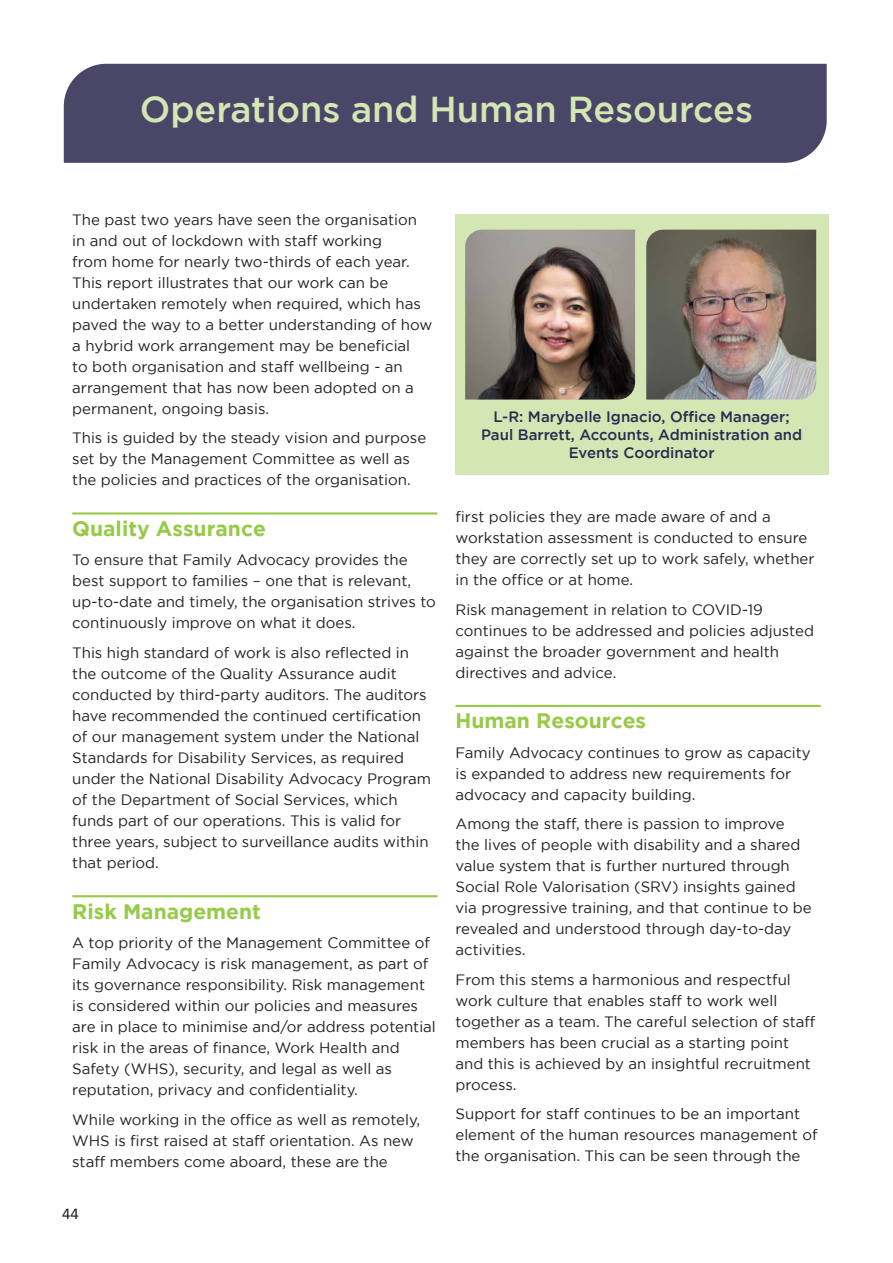
<style>
.page{position:relative;width:893px;height:1263px;background:#fff}
.page>*{position:absolute;margin:0;border:0;box-sizing:border-box;transform-origin:0 0}
.MAIN_HEADING{font:500 36px "Gotham";color:#d3e6b3}
.SUB_HEADING{font:700 21px "Gotham";color:#97ca49}
.t1{font:16.5px "Calibri";color:#231f20}
.TEXT{font:15px/21px "Gotham";color:#231f20}
.staff_and_photo_capt{font:500 15px/18px "Gotham";color:#2a2b51;text-align:center}
</style>
<div class="page">
<div style="left:64px;top:64px;width:763px;height:99px;background:#4a4667"></div>
<hr style="left:72px;top:512px;width:365px;height:2px;background:#97ca49">
<hr style="left:72px;top:895px;width:365px;height:2px;background:#97ca49">
<hr style="left:455px;top:705px;width:366px;height:2px;background:#97ca49">
<div style="left:455px;top:215px;width:374px;height:260px;background:#d3e6b3"></div>
<img style="left:465px;top:230px;width:170px;height:170px">
<img style="left:646px;top:230px;width:170px;height:170px">
<p class="MAIN_HEADING" style="left:140px;top:88px;width:615px">Operations and Human Resources</p>
<p class="TEXT" style="left:72px;top:209px;width:361px">The past two years have seen the organisation in and out of lockdown with staff working<br>from home for nearly two-thirds of each year.<br>This report illustrates that our work can be undertaken remotely when required, which has paved the way to a better understanding of how a hybrid work arrangement may be beneficial<br>to both organisation and staff wellbeing - an arrangement that has now been adopted on a permanent, ongoing basis.</p>
<p class="TEXT" style="left:72px;top:427px;width:355px">This is guided by the steady vision and purpose set by the Management Committee as well as the policies and practices of the organisation.</p>
<p class="SUB_HEADING" style="left:72px;top:516px;width:195px">Quality Assurance</p>
<p class="TEXT" style="left:72px;top:549px;width:365px">To ensure that Family Advocacy provides the best support to families – one that is relevant, up-to-date and timely, the organisation strives to continuously improve on what it does.</p>
<p class="TEXT" style="left:72px;top:642px;width:360px">This high standard of work is also reflected in the outcome of the Quality Assurance audit conducted by third-party auditors. The auditors have recommended the continued certification of our management system under the National Standards for Disability Services, as required under the National Disability Advocacy Program of the Department of Social Services, which funds part of our operations. This is valid for three years, subject to surveillance audits within that period.</p>
<p class="SUB_HEADING" style="left:72px;top:899px;width:190px">Risk Management</p>
<p class="TEXT" style="left:72px;top:932px;width:365px">A top priority of the Management Committee of Family Advocacy is risk management, as part of its governance responsibility. Risk management is considered within our policies and measures are in place to minimise and/or address potential risk in the areas of finance, Work Health and Safety (WHS), security, and legal as well as reputation, privacy and confidentiality.</p>
<p class="TEXT" style="left:72px;top:1108px;width:349px">While working in the office as well as remotely,<br>WHS is first raised at staff orientation. As new staff members come aboard, these are the</p>
<p class="t1" style="left:62px;top:1202px;width:18px">44</p>
<p class="staff_and_photo_capt" style="left:481px;top:408px;width:323px">L-R: Marybelle Ignacio, Office Manager;<br>Paul Barrett, Accounts, Administration and<br>Events Coordinator</p>
<p class="TEXT" style="left:455px;top:506px;width:361px">first policies they are made aware of and a workstation assessment is conducted to ensure they are correctly set up to work safely, whether in the office or at home.</p>
<p class="TEXT" style="left:455px;top:598px;width:360px">Risk management in relation to COVID-19 continues to be addressed and policies adjusted against the broader government and health directives and advice.</p>
<p class="SUB_HEADING" style="left:455px;top:709px;width:192px">Human Resources</p>
<p class="TEXT" style="left:455px;top:742px;width:357px">Family Advocacy continues to grow as capacity is expanded to address new requirements for advocacy and capacity building.</p>
<p class="TEXT" style="left:455px;top:813px;width:358px">Among the staff, there is passion to improve the lives of people with disability and a shared value system that is further nurtured through Social Role Valorisation (SRV) insights gained via progressive training, and that continue to be revealed and understood through day-to-day activities.</p>
<p class="TEXT" style="left:455px;top:969px;width:361px">From this stems a harmonious and respectful work culture that enables staff to work well together as a team. The careful selection of staff members has been crucial as a starting point and this is achieved by an insightful recruitment process.</p>
<p class="TEXT" style="left:455px;top:1103px;width:364px">Support for staff continues to be an important element of the human resources management of the organisation. This can be seen through the</p>
</div>
